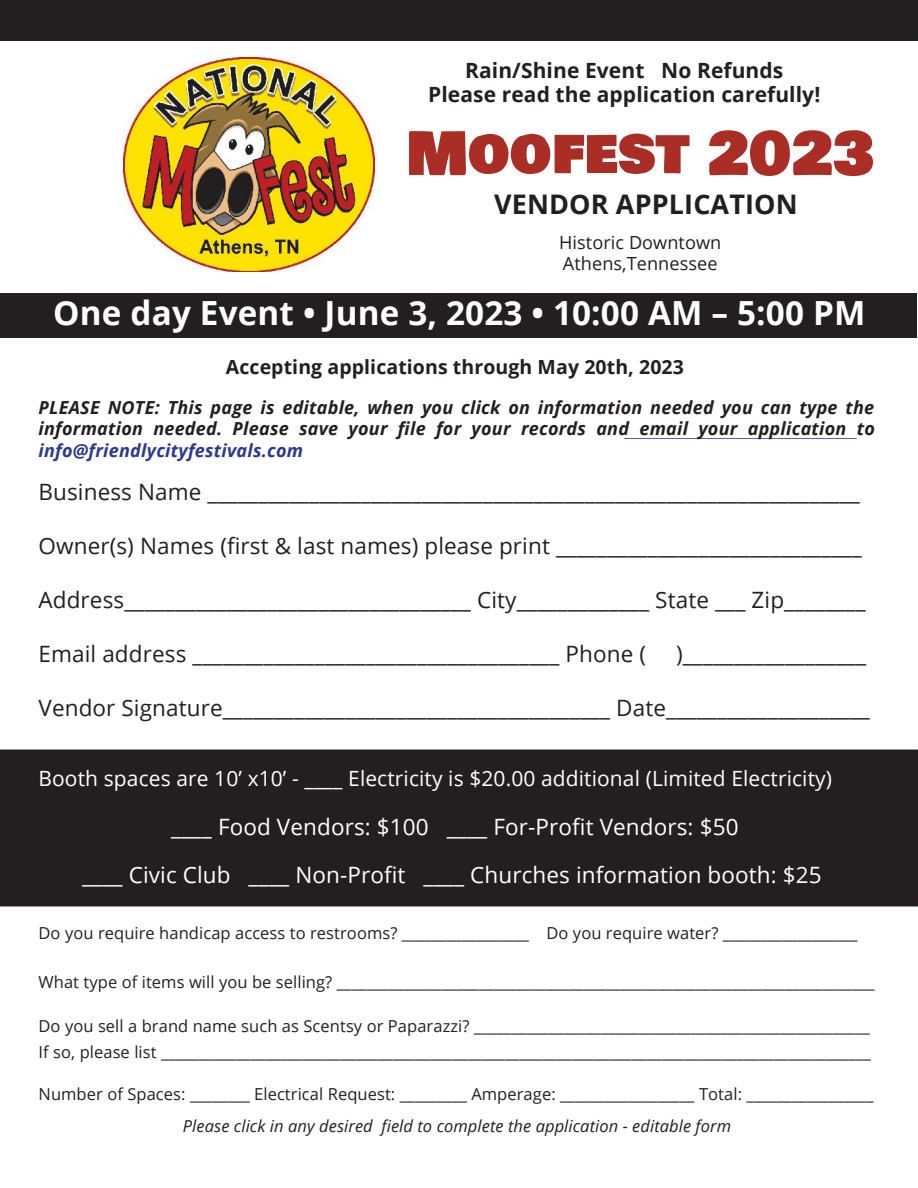
<style>
.page{position:relative;width:918px;height:1188px;background:#fff}
.page>*{position:absolute;margin:0;border:0;box-sizing:border-box;transform-origin:0 0}
.t1{font:58.5px "Bowlby One SC";letter-spacing:.005em;color:#aa2d26}
.t2{font:700 33.3px "Open Sans";letter-spacing:.005em;color:#fff}
.t3{font:700 27px "Open Sans";letter-spacing:.005em;color:#231f20}
.t4{font:22.5px "Open Sans";letter-spacing:.005em;color:#231f20}
.t5{font:22.5px/47.2px "Open Sans";letter-spacing:.005em;color:#fff;text-align:center}
.t6{font:21px "Open Sans";letter-spacing:.005em;color:#fff}
.t7{font:700 21px/24.8px "Open Sans";letter-spacing:.005em;color:#231f20;text-align:center}
.t8{font:700 19.5px "Open Sans";letter-spacing:.005em;color:#231f20}
.t9{font:18.15px/21.3px "Open Sans";letter-spacing:.005em;color:#231f20}
.t10{font:italic 700 18px/21.3px "Open Sans";letter-spacing:.015em;color:#231f20}
.t11{font:italic 700 18px "Open Sans";letter-spacing:.015em;color:#2b3890}
.t12{font:16.5px/26px "Open Sans";letter-spacing:.005em;color:#231f20}
.t13{font:italic 16.5px "Open Sans";letter-spacing:.005em;color:#231f20}
</style>
<div class="page">
<div style="left:0;top:750px;width:918px;height:156px;background:#231f20"></div>
<img style="left:123px;top:57px;width:251px;height:215px">
<div style="left:0;top:0;width:918px;height:40px;background:#231f20"></div>
<div style="left:0;top:293px;width:916px;height:45px;background:#231f20"></div>
<svg style="left:624px;top:438px;width:233px;height:1px"></svg>
<p class="t7" style="left:428px;top:57px;width:394px">Rain/Shine Event No Refunds<br>Please read the application carefully!</p>
<h1 class="t1" style="left:406px;top:110px;width:471px">Moofest 2023</h1>
<h3 class="t3" style="left:494px;top:185px;width:305px">VENDOR APPLICATION</h3>
<p class="t9" style="left:559px;top:231px;width:164px">Historic Downtown<br>Athens,Tennessee</p>
<h2 class="t2" style="left:53px;top:290px;width:814px">One day Event • June 3, 2023 • 10:00 AM – 5:00 PM</h2>
<p class="t8" style="left:226px;top:353px;width:460px">Accepting applications through May 20th, 2023</p>
<p class="t10" style="left:39px;top:396px;width:838px">PLEASE NOTE: This page is editable, when you click on information needed you can type the information needed. Please save your file for your records and email your application to</p>
<p class="t11" style="left:39px;top:437px;width:266px">info@friendlycityfestivals.com</p>
<h3 class="t4" style="left:39px;top:476px;width:823px">Business Name ________________________________________________________________</h3>
<h3 class="t4" style="left:39px;top:530px;width:825px">Owner(s) Names (first &amp; last names) please print ______________________________</h3>
<h3 class="t4" style="left:39px;top:584px;width:829px">Address__________________________________ City_____________ State ___ Zip________</h3>
<h3 class="t4" style="left:39px;top:638px;width:609px">Email address ____________________________________ Phone (</h3>
<h3 class="t4" style="left:676px;top:638px;width:192px">)__________________</h3>
<h3 class="t4" style="left:39px;top:692px;width:833px">Vendor Signature______________________________________ Date____________________</h3>
<p class="t6" style="left:39px;top:763px;width:795px">Booth spaces are 10’ x10’ - ____ Electricity is $20.00 additional (Limited Electricity)</p>
<h3 class="t5" style="left:82px;top:803px;width:741px">____ Food Vendors: $100 ____ For-Profit Vendors: $50<br>____ Civic Club ____ Non-Profit ____ Churches information booth: $25</h3>
<p class="t12" style="left:39px;top:919px;width:820px">Do you require handicap access to restrooms? _________________ Do you require water? __________________</p>
<p class="t12" style="left:39px;top:968px;width:838px">What type of items will you be selling? ________________________________________________________________________</p>
<p class="t12" style="left:39px;top:1012px;width:834px">Do you sell a brand name such as Scentsy or Paparazzi? _____________________________________________________<br>If so, please list _______________________________________________________________________________________________</p>
<p class="t12" style="left:39px;top:1080px;width:837px">Number of Spaces: ________ Electrical Request: _________ Amperage: __________________ Total: _________________</p>
<p class="t13" style="left:183px;top:1115px;width:550px">Please click in any desired field to complete the application - editable form</p>
</div>
